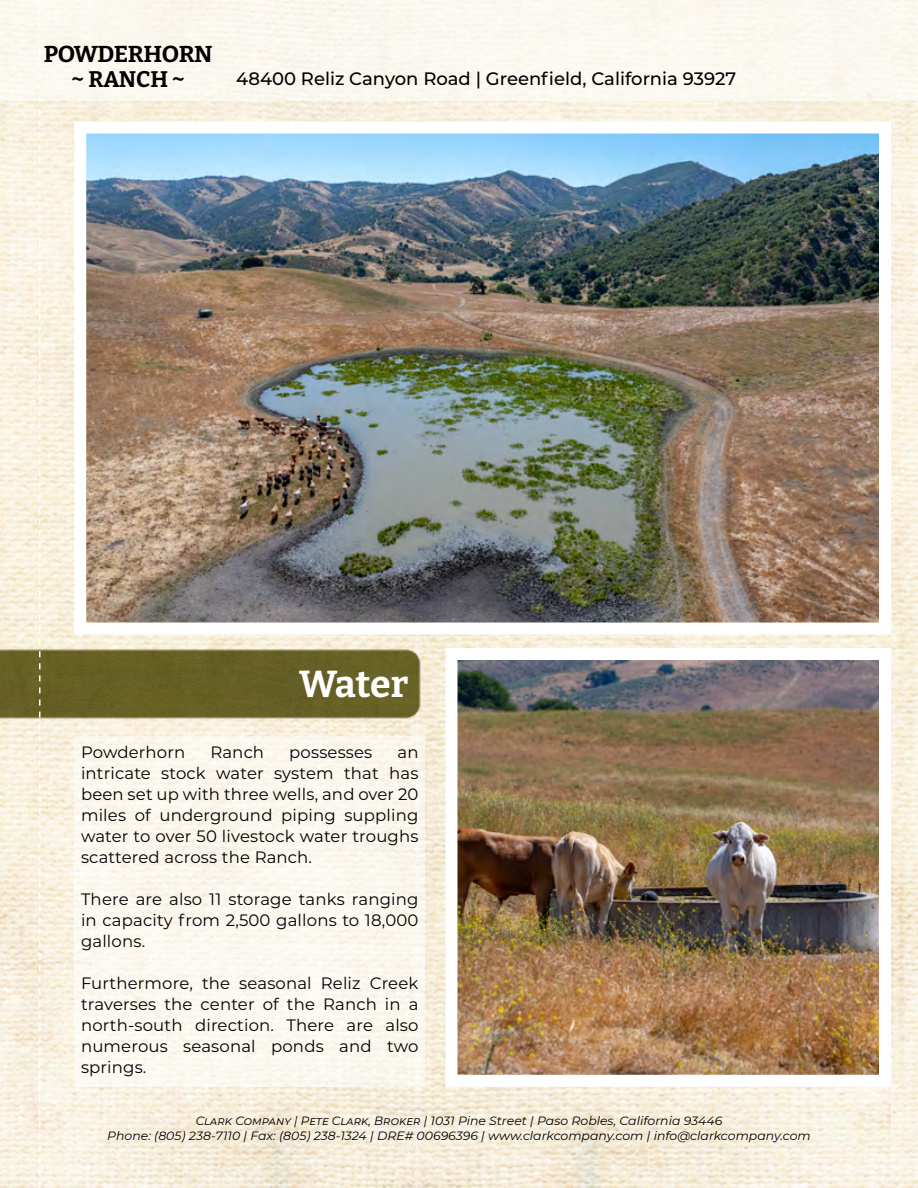
<style>
.page{position:relative;width:918px;height:1188px;background:#fff}
.page>*{position:absolute;margin:0;border:0;box-sizing:border-box;transform-origin:0 0}
.t1{font:700 37.5px "Bitter";letter-spacing:-.01em;color:#fff}
.t2{font:700 22.95px "Bitter";letter-spacing:-.02em;color:#000;scale:1.04 1}
.t3{font:700 22.5px "Bitter";letter-spacing:-.005em;color:#000}
.t4{font:500 18px "Montserrat";color:#000}
.t5{font:16.5px/21px "Montserrat";letter-spacing:.01em;color:#000;text-align:justify}
.t6{font:italic 12px "Montserrat";color:#000;scale:1.04 1}
.t7{font:italic 12px "Montserrat";color:#000}
</style>
<div class="page">
<img style="left:0;top:101px;width:891px;height:1087px">
<img style="left:891px;top:101px;width:27px;height:1087px">
<img style="left:0;top:648px;width:425px;height:74px">
<div style="left:0;top:0;width:918px;height:101px;background:#fbf8f0"></div>
<img style="left:459px;top:661px;width:419px;height:413px">
<hr style="left:917px;top:0;width:1px;height:101px;background:#fff">
<svg style="left:39px;top:0;width:1px;height:1188px"></svg>
<img style="left:87px;top:135px;width:791px;height:486px">
<div style="left:74px;top:122px;width:817px;height:512px;border:12px solid #fff"></div>
<div style="left:74px;top:736px;width:351px;height:351px;background:#fbf8f0"></div>
<p class="t2" style="left:44px;top:39px;width:164px">POWDERHORN</p>
<p class="t3" style="left:71px;top:65px;width:115px">~ RANCH ~</p>
<p class="t4" style="left:236px;top:66px;width:501px">48400 Reliz Canyon Road | Greenfield, California 93927</p>
<p class="t1" style="left:299px;top:660px;width:111px">Water</p>
<p class="t5" style="left:81px;top:742px;width:106px">Powderhorn</p>
<p class="t5" style="left:210px;top:742px;width:55px">Ranch</p>
<p class="t5" style="left:289px;top:742px;width:85px">possesses</p>
<p class="t5" style="left:81px;top:742px;width:339px;text-indent:316px">an intricate stock water system that has been set up with three wells, and over 20 miles of underground piping suppling water to over 50 livestock water troughs scattered across the Ranch.</p>
<p class="t5" style="left:81px;top:889px;width:339px">There are also 11 storage tanks ranging in capacity from 2,500 gallons to 18,000 gallons.</p>
<p class="t5" style="left:81px;top:973px;width:339px">Furthermore, the seasonal Reliz Creek traverses the center of the Ranch in a north-south direction. There are also numerous seasonal ponds and two springs.</p>
<p class="t7" style="left:196px;top:1113px;width:528px">Clark Company | Pete Clark, Broker | 1031 Pine Street | Paso Robles, California 93446</p>
<p class="t6" style="left:107px;top:1128px;width:678px">Phone: (805) 238-7110 | Fax: (805) 238-1324 | DRE# 00696396 | www.clarkcompany.com | info@clarkcompany.com</p>
</div>
